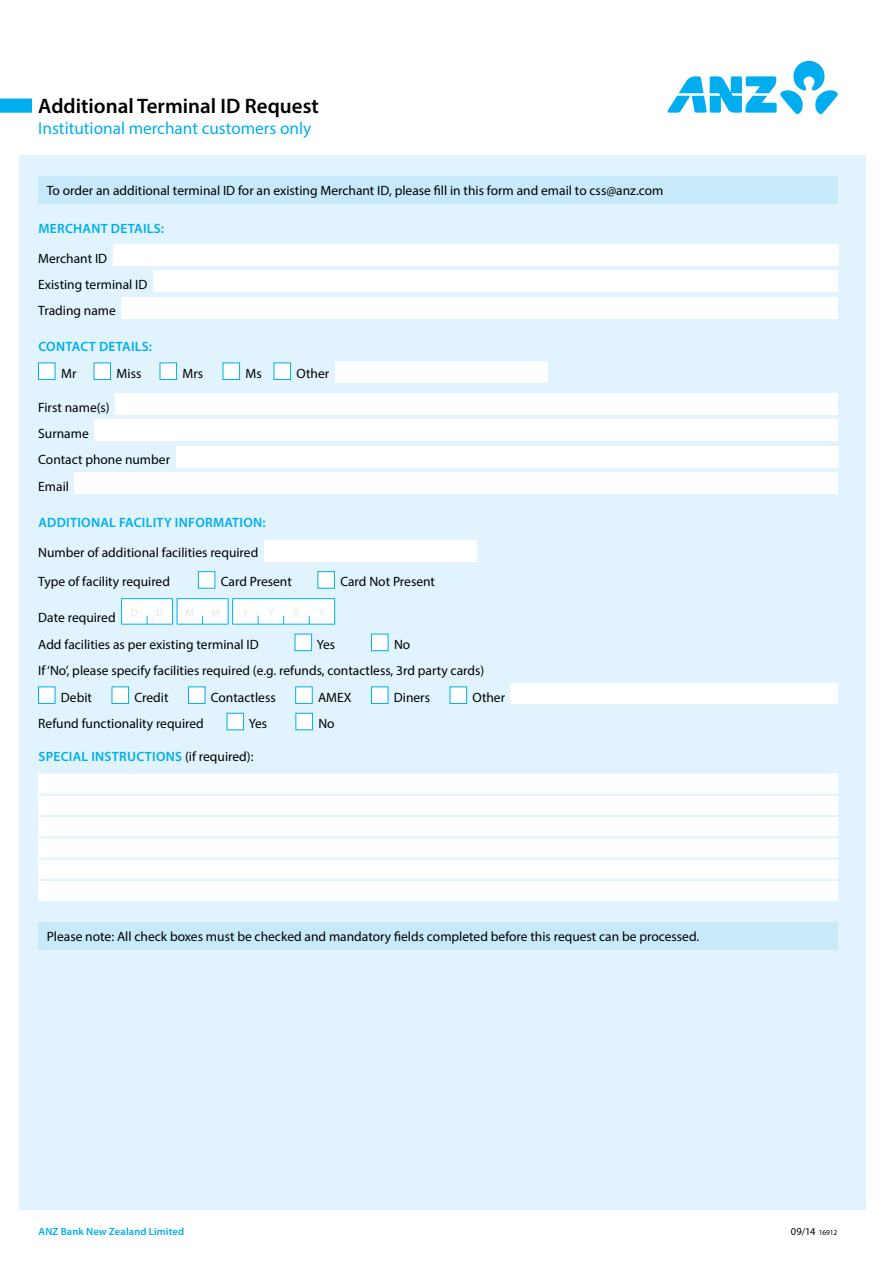
<style>
.page{position:relative;width:893px;height:1263px;background:#fff}
.page>*{position:absolute;margin:0;border:0;box-sizing:border-box;transform-origin:0 0}
.t1{font:600 21px "Myriad Pro";color:#000}
.t2{font:17.25px "Myriad Pro";color:#00aeef}
.t3{font:13.5px/26.4px "Myriad Pro";color:#000}
.t4{font:600 13.5px "Myriad Pro";letter-spacing:.02em;color:#00aeef}
.t5{font:600 10.5px "Myriad Pro";letter-spacing:.015em;color:#00aeef}
.t6{font:10.5px "Myriad Pro";color:#000}
.t7{font:10.5px "Myriad Pro";color:#e6e7e8}
.s1{font-weight:400;color:#000}
.s2{font-size:7.5px}
</style>
<div class="page">
<div style="left:19px;top:155px;width:846px;height:1055px;background:#e1f4fd"></div>
<div style="left:113px;top:244px;width:725px;height:21px;background:#fff"></div>
<div style="left:153px;top:271px;width:685px;height:21px;background:#fff"></div>
<div style="left:122px;top:297px;width:716px;height:21px;background:#fff"></div>
<div style="left:38px;top:363px;width:17px;height:17px;background:#fff;border:1px solid #00aeef"></div>
<div style="left:94px;top:363px;width:17px;height:17px;background:#fff;border:1px solid #00aeef"></div>
<div style="left:160px;top:363px;width:17px;height:17px;background:#fff;border:1px solid #00aeef"></div>
<div style="left:223px;top:363px;width:17px;height:17px;background:#fff;border:1px solid #00aeef"></div>
<div style="left:274px;top:363px;width:17px;height:17px;background:#fff;border:1px solid #00aeef"></div>
<div style="left:335px;top:361px;width:212px;height:21px;background:#fff"></div>
<div style="left:116px;top:393px;width:722px;height:22px;background:#fff"></div>
<div style="left:95px;top:420px;width:743px;height:21px;background:#fff"></div>
<div style="left:176px;top:446px;width:662px;height:21px;background:#fff"></div>
<div style="left:75px;top:472px;width:763px;height:22px;background:#fff"></div>
<div style="left:264px;top:541px;width:213px;height:21px;background:#fff"></div>
<div style="left:198px;top:571px;width:17px;height:17px;background:#fff;border:1px solid #00aeef"></div>
<div style="left:318px;top:571px;width:17px;height:17px;background:#fff;border:1px solid #00aeef"></div>
<svg style="left:121px;top:598px;width:214px;height:27px;background:#e3f5fd"></svg>
<div style="left:295px;top:634px;width:17px;height:17px;background:#fff;border:1px solid #00aeef"></div>
<div style="left:371px;top:634px;width:17px;height:17px;background:#fff;border:1px solid #00aeef"></div>
<div style="left:38px;top:687px;width:17px;height:17px;background:#fff;border:1px solid #00aeef"></div>
<div style="left:112px;top:687px;width:17px;height:17px;background:#fff;border:1px solid #00aeef"></div>
<div style="left:188px;top:687px;width:17px;height:17px;background:#fff;border:1px solid #00aeef"></div>
<div style="left:295px;top:687px;width:17px;height:17px;background:#fff;border:1px solid #00aeef"></div>
<div style="left:371px;top:687px;width:17px;height:17px;background:#fff;border:1px solid #00aeef"></div>
<div style="left:450px;top:687px;width:17px;height:17px;background:#fff;border:1px solid #00aeef"></div>
<div style="left:511px;top:683px;width:327px;height:21px;background:#fff"></div>
<div style="left:227px;top:713px;width:17px;height:17px;background:#fff;border:1px solid #00aeef"></div>
<div style="left:296px;top:713px;width:17px;height:17px;background:#fff;border:1px solid #00aeef"></div>
<div style="left:38px;top:773px;width:800px;height:128px;background:#fff"></div>
<hr style="left:38px;top:794px;width:800px;height:2px;background:#e1f4fd">
<hr style="left:38px;top:815px;width:800px;height:2px;background:#e1f4fd">
<hr style="left:38px;top:836px;width:800px;height:2px;background:#e1f4fd">
<hr style="left:38px;top:857px;width:800px;height:3px;background:#e1f4fd">
<hr style="left:38px;top:879px;width:800px;height:2px;background:#e1f4fd">
<div style="left:38px;top:176px;width:800px;height:28px;background:#c7eafb"></div>
<div style="left:38px;top:922px;width:800px;height:28px;background:#c7eafb"></div>
<svg style="left:0;top:99px;width:32px;height:14px"></svg>
<svg style="left:667px;top:61px;width:171px;height:53px"></svg>
<h1 class="t1" style="left:38px;top:92px;width:282px">Additional Terminal ID Request</h1>
<p class="t2" style="left:38px;top:118px;width:275px">Institutional merchant customers only</p>
<p class="t3" style="left:47px;top:177px;width:618px">To order an additional terminal ID for an existing Merchant ID, please fill in this form and email to css@anz.com</p>
<p class="t4" style="left:38px;top:220px;width:127px">MERCHANT DETAILS:</p>
<p class="t3" style="left:38px;top:245px;width:111px">Merchant ID<br>Existing terminal ID<br>Trading name</p>
<p class="t4" style="left:38px;top:338px;width:115px">CONTACT DETAILS:</p>
<p class="t3" style="left:61px;top:360px;width:17px">Mr</p>
<p class="t3" style="left:116px;top:360px;width:26px">Miss</p>
<p class="t3" style="left:182px;top:360px;width:22px">Mrs</p>
<p class="t3" style="left:245px;top:360px;width:18px">Ms</p>
<p class="t3" style="left:296px;top:360px;width:34px">Other</p>
<p class="t3" style="left:38px;top:394px;width:133px">First name(s)<br>Surname<br>Contact phone number<br>Email</p>
<p class="t4" style="left:38px;top:513px;width:229px">ADDITIONAL FACILITY INFORMATION:</p>
<p class="t3" style="left:38px;top:538px;width:221px;line-height:29.1px">Number of additional facilities required<br>Type of facility required</p>
<p class="t3" style="left:221px;top:568px;width:73px">Card Present</p>
<p class="t3" style="left:340px;top:568px;width:96px">Card Not Present</p>
<p class="t7" style="left:156px;top:606px;width:8px">D</p>
<p class="t3" style="left:38px;top:631px;width:222px">Add facilities as per existing terminal ID</p>
<p class="t3" style="left:317px;top:631px;width:20px">Yes</p>
<p class="t3" style="left:394px;top:631px;width:18px">No</p>
<p class="t3" style="left:38px;top:657px;width:447px">If ‘No’, please specify facilities required (e.g. refunds, contactless, 3rd party cards)</p>
<p class="t3" style="left:61px;top:684px;width:33px">Debit</p>
<p class="t3" style="left:134px;top:684px;width:36px">Credit</p>
<p class="t3" style="left:211px;top:684px;width:66px">Contactless</p>
<p class="t3" style="left:318px;top:684px;width:35px">AMEX</p>
<p class="t3" style="left:394px;top:684px;width:38px">Diners</p>
<p class="t3" style="left:472px;top:684px;width:34px">Other</p>
<p class="t3" style="left:38px;top:710px;width:167px">Refund functionality required</p>
<p class="t3" style="left:249px;top:710px;width:20px">Yes</p>
<p class="t3" style="left:318px;top:710px;width:18px">No</p>
<p class="t4" style="left:38px;top:748px;width:217px">SPECIAL INSTRUCTIONS <span class="s1">(if required):</span></p>
<p class="t3" style="left:38px;top:604px;width:79px">Date required</p>
<p class="t3" style="left:47px;top:923px;width:654px">Please note: All check boxes must be checked and mandatory fields completed before this request can be processed.</p>
<p class="t5" style="left:39px;top:1225px;width:147px">ANZ Bank New Zealand Limited</p>
<p class="t6" style="left:791px;top:1225px;width:48px">09/14 <span class="s2">16912</span></p>
</div>
